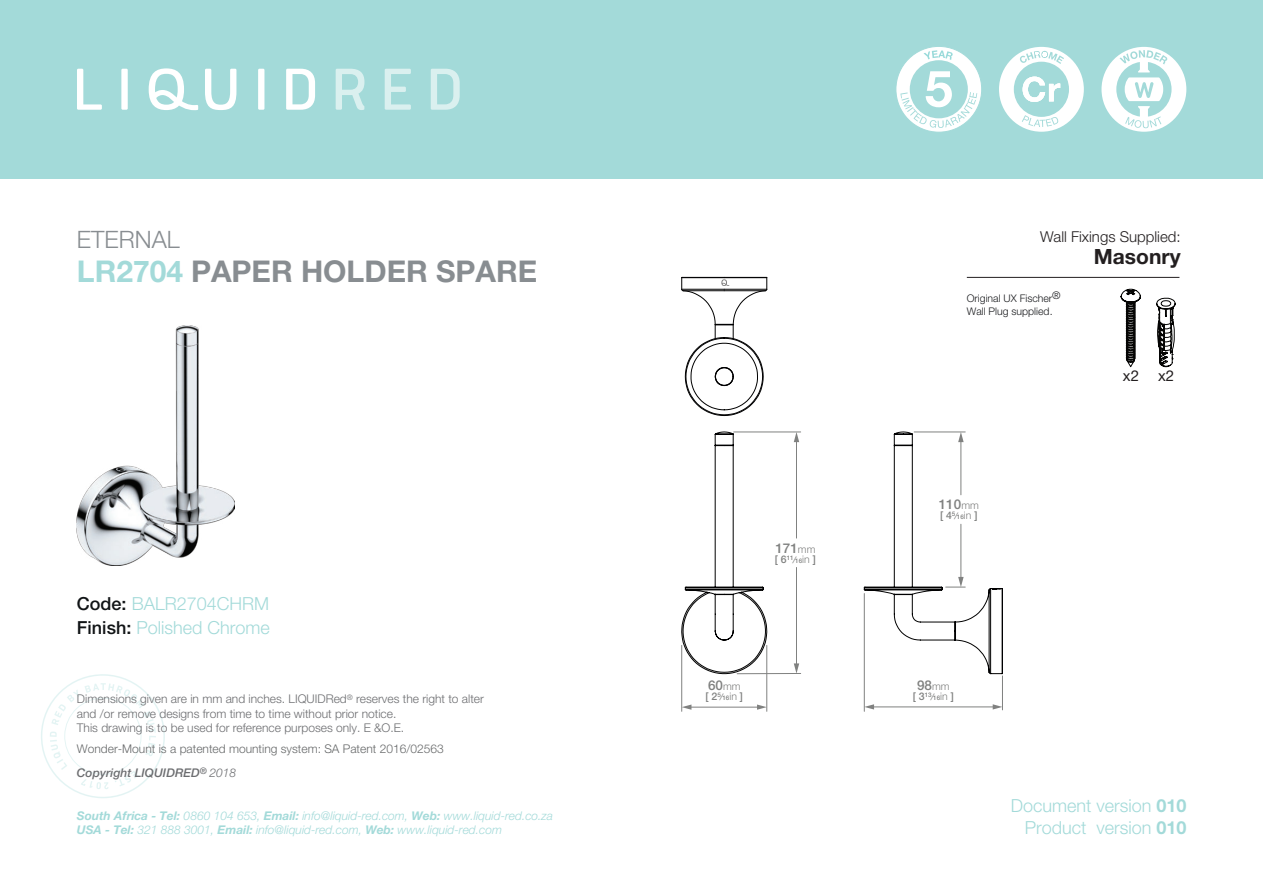
<style>
.page{position:relative;width:1263px;height:893px;background:#fff}
.page>*{position:absolute;margin:0;border:0;box-sizing:border-box;transform-origin:0 0}
.t1{font:700 30px "Helvetica Neue LT Std";color:#888d91}
.t2{font:300 24px "Helvetica Neue LT Std";color:#888d91}
.t3{font:700 21px "Helvetica Neue LT Std";color:#231f20}
.t4{font:300 18px/24px "Helvetica Neue LT Std";color:#a3dad9}
.t5{font:300 15px "Helvetica Neue LT Std";color:#231f20}
.t6{font:15px "Helvetica Neue LT Std";color:#231f20}
.t7{font:500 13.5px "Helvetica Neue LT Std";color:#808180}
.t8{font:300 12px/14.4px "Helvetica Neue LT Std";color:#6c6d70}
.t9{font:italic 300 12px/14.4px "Helvetica Neue LT Std";color:#a3dad9}
.t10{font:300 12px "Helvetica Neue LT Std";color:#67696a}
.t11{font:italic 500 12px "Helvetica Neue LT Std";color:#6c6d70}
.t12{font:300 10.5px/12.6px "Helvetica Neue LT Std";color:#1a1b1e}
.t13{font:500 10.5px "Helvetica Neue LT Std";color:#808180}
.t14{font:500 6.3px "Helvetica Neue LT Std";color:#808180}
.s1{color:#a3dad9}
.s2{font-weight:500;color:#111416}
.s3{font-weight:300}
.s4{font-weight:700}
.s5{font-weight:300;font-size:10.5px}
.s6{font-size:10.5px}
.s7{font-size:9px}
.s8{font-size:6.3px}
</style>
<div class="page">
<svg style="left:41px;top:674px;width:124px;height:124px"></svg>
<hr style="left:864px;top:593px;width:1px;height:118px;background:#808180">
<hr style="left:872px;top:706px;width:122px;height:1px;background:#808180">
<svg style="left:864px;top:704px;width:10px;height:5px"></svg>
<svg style="left:993px;top:704px;width:9px;height:5px"></svg>
<hr style="left:967px;top:277px;width:212px;height:1px;background:#231f20">
<div style="left:0;top:0;width:1263px;height:179px;background:#a3dad9"></div>
<svg style="left:77px;top:69px;width:25px;height:41px"></svg>
<div style="left:121px;top:69px;width:7px;height:41px;background:#fff"></div>
<svg style="left:205px;top:69px;width:31px;height:41px"></svg>
<div style="left:258px;top:69px;width:6px;height:41px;background:#fff"></div>
<svg style="left:286px;top:69px;width:29px;height:41px"></svg>
<svg style="left:336px;top:69px;width:28px;height:41px"></svg>
<svg style="left:385px;top:69px;width:26px;height:41px"></svg>
<svg style="left:431px;top:69px;width:29px;height:41px"></svg>
<svg style="left:149px;top:68px;width:49px;height:42px"></svg>
<svg style="left:896px;top:47px;width:86px;height:85px"></svg>
<svg style="left:1101px;top:47px;width:85px;height:85px"></svg>
<svg style="left:999px;top:47px;width:85px;height:85px"></svg>
<svg style="left:1156px;top:298px;width:19px;height:69px"></svg>
<svg style="left:1121px;top:289px;width:20px;height:78px"></svg>
<img style="left:77px;top:325px;width:158px;height:241px">
<hr style="left:734px;top:432px;width:67px;height:1px;background:#808180">
<hr style="left:737px;top:673px;width:64px;height:1px;background:#808180">
<hr style="left:766px;top:645px;width:1px;height:66px;background:#808180">
<hr style="left:681px;top:645px;width:1px;height:66px;background:#808180">
<svg style="left:681px;top:431px;width:86px;height:243px"></svg>
<hr style="left:1002px;top:676px;width:1px;height:34px;background:#808180">
<hr style="left:796px;top:567px;width:1px;height:98px;background:#808180">
<svg style="left:794px;top:663px;width:5px;height:10px"></svg>
<hr style="left:796px;top:440px;width:1px;height:98px;background:#808180">
<svg style="left:794px;top:432px;width:5px;height:10px"></svg>
<hr style="left:690px;top:707px;width:69px;height:1px;background:#808180">
<svg style="left:682px;top:704px;width:9px;height:6px"></svg>
<svg style="left:757px;top:704px;width:10px;height:6px"></svg>
<svg style="left:863px;top:431px;width:140px;height:243px"></svg>
<svg style="left:681px;top:277px;width:86px;height:139px"></svg>
<h2 class="t2" style="left:77px;top:225px;width:104px">ETERNAL</h2>
<p class="t5" style="left:1040px;top:228px;width:142px">Wall Fixings Supplied:</p>
<h3 class="t3" style="left:1094px;top:244px;width:88px">Masonry</h3>
<h1 class="t1" style="left:77px;top:252px;width:462px"><span class="s1">LR2704</span> PAPER HOLDER SPARE</h1>
<h3 class="t4" style="left:77px;top:591px;width:194px"><span class="s2">Code:</span> BALR2704CHRM<br><span class="s2">Finish:</span> Polished Chrome</h3>
<p class="t8" style="left:77px;top:692px;width:408px">Dimensions given are in mm and inches. LIQUIDRed<sup>®</sup> reserves the right to alter and /or remove designs from time to time without prior notice.<br>This drawing is to be used for reference purposes only. E &amp;O.E.</p>
<p class="t10" style="left:77px;top:742px;width:368px">Wonder-Mount is a patented mounting system: SA Patent 2016/02563</p>
<p class="t11" style="left:77px;top:766px;width:161px">Copyright LIQUIDRED<sup>®</sup> <span class="s3">2018</span></p>
<p class="t9" style="left:77px;top:808px;width:477px"><span class="s4">South Africa - Tel:</span> 0860 104 653, <span class="s4">Email:</span> info@liquid-red.com, <span class="s4">Web:</span> www.liquid-red.co.za<br><span class="s4">USA - Tel:</span> 321 888 3001, <span class="s4">Email:</span> info@liquid-red.com, <span class="s4">Web:</span> www.liquid-red.com</p>
<p class="t7" style="left:775px;top:540px;width:42px">171<span class="s5">mm</span></p>
<p class="t14" style="left:775px;top:556px;width:42px"><span class="s6">[ 6</span>11<span class="s7">⁄</span>16<span class="s5">in</span> <span class="s6">]</span></p>
<p class="t7" style="left:708px;top:677px;width:34px">60<span class="s5">mm</span></p>
<p class="t13" style="left:705px;top:690px;width:39px">[ 2<sup>5</sup><span class="s7">⁄</span><span class="s8">16</span><span class="s3">in</span> ]</p>
<p class="t12" style="left:967px;top:292px;width:95px">Original UX Fischer®<br>Wall Plug supplied.</p>
<p class="t7" style="left:939px;top:496px;width:42px">110<span class="s5">mm</span></p>
<p class="t13" style="left:940px;top:509px;width:39px">[ 4<sup>5</sup><span class="s7">⁄</span><span class="s8">16</span><span class="s3">in</span> ]</p>
<p class="t6" style="left:1123px;top:366px;width:18px">x2</p>
<p class="t6" style="left:1158px;top:366px;width:18px">x2</p>
<p class="t7" style="left:917px;top:677px;width:34px">98<span class="s5">mm</span></p>
<p class="t14" style="left:913px;top:693px;width:43px"><span class="s6">[ 3</span>13<span class="s7">⁄</span>16<span class="s5">in</span> <span class="s6">]</span></p>
<h3 class="t4" style="left:1011px;top:795px;width:177px;line-height:21.6px;text-align:right">Document version <span class="s4">010<br></span>Product version <span class="s4">010</span></h3>
</div>
